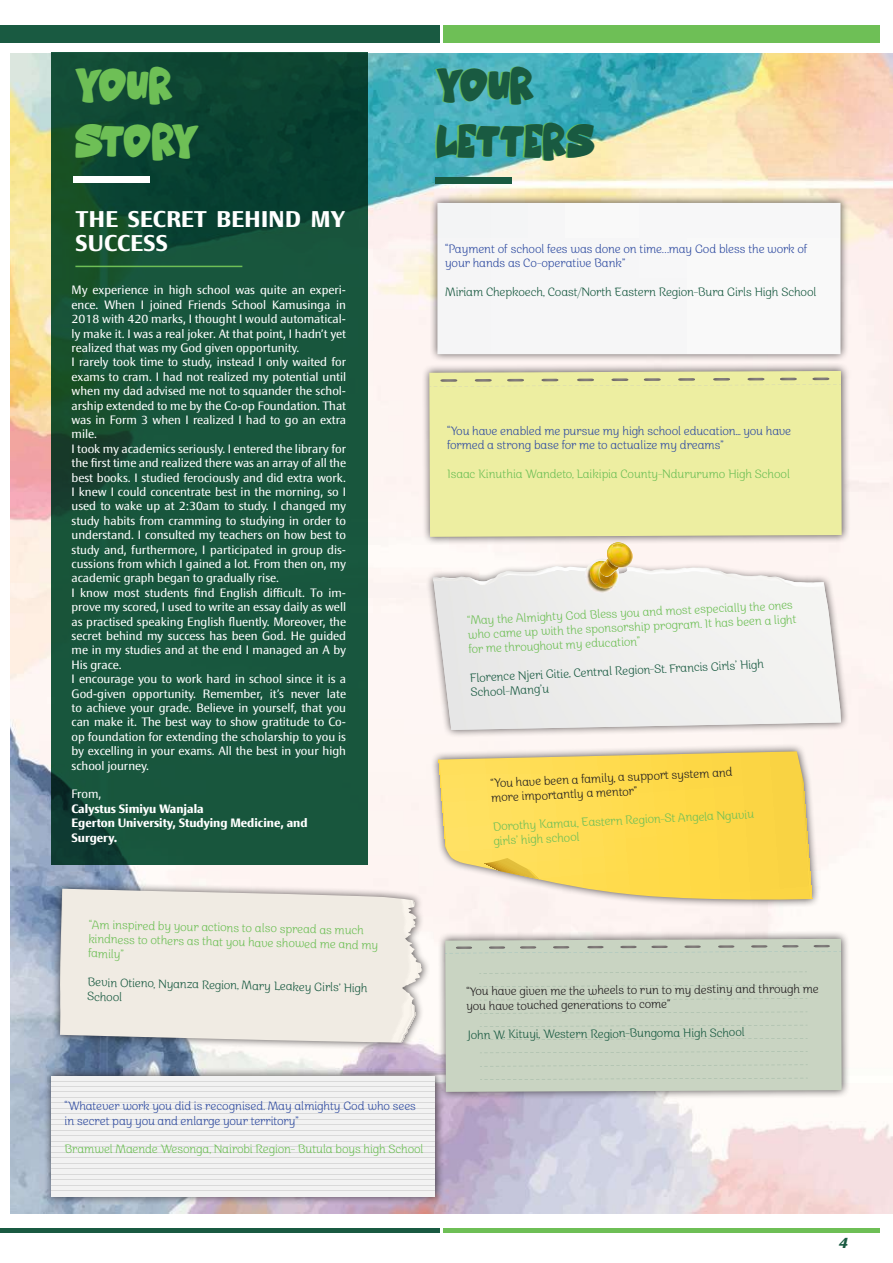
<style>
.page{position:relative;width:893px;height:1263px;background:#fff}
.page>*{position:absolute;margin:0;border:0;box-sizing:border-box;transform-origin:0 0}
.t1{font:27px/55.5px "Honey Bear";letter-spacing:.01em;color:#195a41}
.t2{font:27px/55.5px "Honey Bear";letter-spacing:-.015em;color:#6ebf56}
.t3{font:700 22.5px/24px "Epoca Classic";letter-spacing:.01em;color:#fff}
.t4{font:italic 700 15px "Epoca Classic";color:#195a41}
.t5{font:12px/14.4px "Epoca Classic";color:#fff}
.t6{font:300 12px/14.2px "Appetite Pro";letter-spacing:-.015em;color:#6ebf56}
.t7{font:300 12px/14.4px "Appetite Pro";color:#304ca1}
.t8{font:300 12px/14px "Appetite Pro";letter-spacing:-.015em;color:#195a41}
.t9{font:300 12px/14.2px "Appetite Pro";letter-spacing:-.025em;color:#231f20}
.t10{font:700 12px/14.4px "Epoca Classic";color:#fff}
</style>
<div class="page">
<div style="left:0;top:26px;width:439px;height:17px;background:#195a41"></div>
<div style="left:443px;top:26px;width:436px;height:17px;background:#6ebf56"></div>
<hr style="left:0;top:1229px;width:439px;height:4px;background:#195a41">
<hr style="left:443px;top:1229px;width:436px;height:4px;background:#6ebf56">
<img style="left:11px;top:53px;width:882px;height:1160px">
<svg style="left:51px;top:52px;width:316px;height:812px;background:#155139"></svg>
<hr style="left:75px;top:266px;width:167px;height:1px;background:#6ebf56">
<div style="left:74px;top:176px;width:76px;height:7px;background:#fff"></div>
<div style="left:435px;top:177px;width:77px;height:7px;background:#195a41"></div>
<div style="left:426px;top:562px;width:423px;height:176px;background:#231f20;opacity:.75"></div>
<img style="left:433px;top:571px;width:408px;height:159px">
<div style="left:430px;top:195px;width:419px;height:168px;background:#231f20;opacity:.75"></div>
<div style="left:437px;top:203px;width:403px;height:151px;background:#f6f6f7"></div>
<div style="left:422px;top:363px;width:428px;height:182px;background:#231f20;opacity:.75"></div>
<div style="left:429px;top:371px;width:413px;height:166px;background:#edeea1"></div>
<svg style="left:429px;top:384px;width:412px;height:3px"></svg>
<div style="left:431px;top:743px;width:389px;height:165px;background:#231f20;opacity:.75"></div>
<svg style="left:423px;top:751px;width:404px;height:149px;background:#fadb68"></svg>
<svg style="left:464px;top:858px;width:119px;height:30px"></svg>
<img style="left:585px;top:560px;width:34px;height:33px">
<img style="left:590px;top:561px;width:28px;height:27px">
<img style="left:599px;top:571px;width:14px;height:13px">
<img style="left:600px;top:571px;width:16px;height:5px">
<img style="left:607px;top:542px;width:25px;height:26px">
<svg style="left:597px;top:559px;width:22px;height:12px"></svg>
<svg style="left:612px;top:544px;width:11px;height:4px"></svg>
<div style="left:438px;top:930px;width:412px;height:170px;background:#231f20;opacity:.75"></div>
<div style="left:445px;top:939px;width:397px;height:153px;background:#c9d4c2"></div>
<svg style="left:445px;top:951px;width:396px;height:3px"></svg>
<svg style="left:479px;top:972px;width:328px;height:2px"></svg>
<svg style="left:479px;top:985px;width:328px;height:2px"></svg>
<svg style="left:480px;top:998px;width:327px;height:3px"></svg>
<svg style="left:480px;top:1012px;width:327px;height:2px"></svg>
<svg style="left:480px;top:1025px;width:328px;height:2px"></svg>
<svg style="left:480px;top:1038px;width:328px;height:2px"></svg>
<svg style="left:480px;top:1051px;width:328px;height:2px"></svg>
<svg style="left:480px;top:1064px;width:328px;height:3px"></svg>
<svg style="left:480px;top:1078px;width:328px;height:2px"></svg>
<div style="left:52px;top:881px;width:378px;height:169px;background:#231f20;opacity:.75"></div>
<svg style="left:60px;top:889px;width:364px;height:154px;background:#e8e4de"></svg>
<div style="left:44px;top:1067px;width:400px;height:137px;background:#231f20;opacity:.75"></div>
<div style="left:52px;top:1076px;width:383px;height:120px;background:#f2f2f2"></div>
<hr style="left:51px;top:1091px;width:384px;height:1px;background:#d9d9d9">
<hr style="left:51px;top:1097px;width:384px;height:1px;background:#d9d9d9">
<hr style="left:51px;top:1081px;width:384px;height:1px;background:#d9d9d9">
<hr style="left:51px;top:1086px;width:384px;height:1px;background:#d9d9d9">
<hr style="left:51px;top:1102px;width:384px;height:1px;background:#d9d9d9">
<hr style="left:51px;top:1108px;width:384px;height:1px;background:#d9d9d9">
<hr style="left:51px;top:1113px;width:384px;height:1px;background:#d9d9d9">
<hr style="left:51px;top:1119px;width:384px;height:1px;background:#d9d9d9">
<hr style="left:51px;top:1124px;width:384px;height:1px;background:#d9d9d9">
<hr style="left:51px;top:1130px;width:384px;height:1px;background:#d9d9d9">
<hr style="left:51px;top:1135px;width:384px;height:1px;background:#d9d9d9">
<hr style="left:51px;top:1141px;width:384px;height:1px;background:#d9d9d9">
<hr style="left:51px;top:1146px;width:384px;height:1px;background:#d9d9d9">
<hr style="left:51px;top:1152px;width:384px;height:1px;background:#d9d9d9">
<hr style="left:51px;top:1158px;width:384px;height:1px;background:#d9d9d9">
<hr style="left:51px;top:1163px;width:384px;height:1px;background:#d9d9d9">
<hr style="left:51px;top:1169px;width:384px;height:1px;background:#d9d9d9">
<hr style="left:51px;top:1174px;width:384px;height:1px;background:#d9d9d9">
<hr style="left:51px;top:1180px;width:384px;height:1px;background:#d9d9d9">
<hr style="left:51px;top:1185px;width:384px;height:1px;background:#d9d9d9">
<hr style="left:51px;top:1191px;width:384px;height:1px;background:#d9d9d9">
<h1 class="t2" style="left:75px;top:65px;width:125px">YOUR<br>STORY</h1>
<h2 class="t3" style="left:76px;top:207px;width:271px">THE SECRET BEHIND MY<br>SUCCESS</h2>
<p class="t5" style="left:72px;top:283px;width:276px">My experience in high school was quite an experi&shy;ence. When I joined Friends School Kamusinga in 2018 with 420 marks, I thought I would automatical&shy;ly make it. I was a real joker. At that point, I hadn’t yet realized that was my God given opportunity.<br>I rarely took time to study, instead I only waited for exams to cram. I had not realized my potential until when my dad advised me not to squander the schol&shy;arship extended to me by the Co-op Foundation. That was in Form 3 when I realized I had to go an extra mile.<br>I took my academics seriously. I entered the library for the first time and realized there was an array of all the best books. I studied ferociously and did extra work.<br>I knew I could concentrate best in the morning, so I used to wake up at 2:30am to study. I changed my study habits from cramming to studying in order to understand. I consulted my teachers on how best to study and, furthermore, I participated in group dis&shy;cussions from which I gained a lot. From then on, my academic graph began to gradually rise.<br>I know most students find English difficult. To im&shy;prove my scored, I used to write an essay daily as well as practised speaking English fluently. Moreover, the secret behind my success has been God. He guided me in my studies and at the end I managed an A by His grace.<br>I encourage you to work hard in school since it is a God-given opportunity. Remember, it’s never late to achieve your grade. Believe in yourself, that you can make it. The best way to show gratitude to Co&shy;op foundation for extending the scholarship to you is by excelling in your exams. All the best in your high school journey.</p>
<p class="t5" style="left:72px;top:787px;width:31px">From,</p>
<p class="t10" style="left:72px;top:801px;width:238px">Calystus Simiyu Wanjala<br>Egerton University, Studying Medicine, and<br>Surgery.</p>
<h1 class="t1" style="left:437px;top:65px;width:159px">YOUR<br>LETTERS</h1>
<p class="t7" style="left:445px;top:242px;width:364px">“Payment of school fees was done on time…may God bless the work of your hands as Co-operative Bank”</p>
<p class="t8" style="left:445px;top:285px;width:373px">Miriam Chepkoech, Coast/North Eastern Region-Bura Girls High School</p>
<p class="t7" style="left:447px;top:424px;width:345px">“You have enabled me pursue my high school education... you have formed a strong base for me to actualize my dreams”</p>
<p class="t6" style="left:447px;top:467px;width:344px">Isaac Kinuthia Wandeto, Laikipia County-Ndururumo High School</p>
<p class="t6" style="left:467px;top:614px;width:330px;rotate:-3deg">“May the Almighty God Bless you and most especially the ones who came up with the sponsorship program. It has been a light for me throughout my education”</p>
<p class="t8" style="left:470px;top:672px;width:296px;rotate:-3deg">Florence Njeri Gitie, Central Region-St. Francis Girls’ High<br>School-Mang’u</p>
<p class="t9" style="left:490px;top:777px;width:243px;rotate:-3deg">“You have been a family, a support system and more importantly a mentor”</p>
<p class="t6" style="left:492px;top:820px;width:263px;rotate:-3deg">Dorothy Kamau, Eastern Region-St Angela Nguviu girls’ high school</p>
<p class="t6" style="left:89px;top:918px;width:291px;rotate:1deg">“Am inspired by your actions to also spread as much kindness to others as that you have showed me and my family”</p>
<p class="t8" style="left:88px;top:976px;width:282px;rotate:1deg">Bevin Otieno, Nyanza Region, Mary Leakey Girls’ High<br>School</p>
<p class="t7" style="left:65px;top:1099px;width:353px">“Whatever work you did is recognised. May almighty God who sees in secret pay you and enlarge your territory”</p>
<p class="t6" style="left:65px;top:1142px;width:361px">Bramwel Maende Wesonga, Nairobi Region- Butula boys high School</p>
<p class="t9" style="left:466px;top:983px;width:354px;line-height:15px">“You have given me the wheels to run to my destiny and through me you have touched generations to come”</p>
<p class="t8" style="left:467px;top:1027px;width:280px">John W. Kituyi, Western Region-Bungoma High School</p>
<p class="t4" style="left:839px;top:1232px;width:10px">4</p>
</div>
